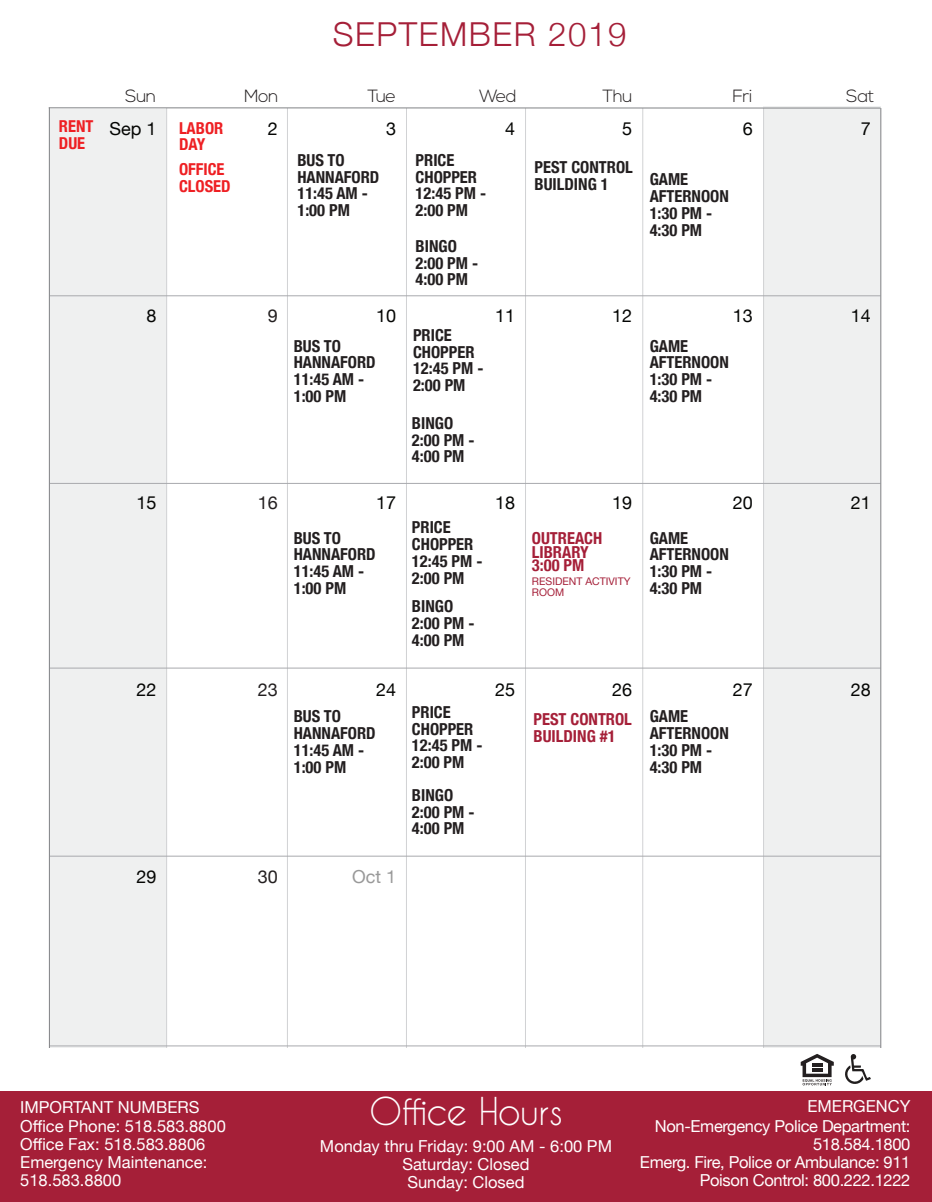
<style>
.page{position:relative;width:932px;height:1202px;background:#fff}
.page>*{position:absolute;margin:0;border:0;box-sizing:border-box;transform-origin:0 0}
.t1{font:36px "Caviar Dreams";letter-spacing:-.02em;color:#fff}
.t2{font:300 33px "Helvetica Neue";letter-spacing:.05em;color:#a51f38}
.t3{font:17.85px "Helvetica Neue";color:#040503}
.t4{font:17.85px "Helvetica Neue";color:#231f20}
.t5{font:17.85px "Helvetica Neue";color:#999}
.t6{font:300 17.7px "Nexa";letter-spacing:-.025em;color:#231f20}
.t7{font:700 condensed 16.5px/16.8px "Helvetica Neue";color:#231f20}
.t8{font:16.5px/18.3px "Helvetica Neue";color:#fff}
.t9{font:16.5px/18.3px "Helvetica Neue";letter-spacing:-.02em;color:#fff;text-align:right}
.t10{font:700 condensed 16.5px/13.8px "Helvetica Neue";color:#a51f38}
.t11{font:700 condensed 16.35px/16.6px "Helvetica Neue";color:#ee1f23}
.t12{font:10.5px/10.8px "Helvetica Neue";color:#a51f38}
</style>
<div class="page">
<div style="left:49px;top:109px;width:117px;height:938px;background:#eff0f0"></div>
<div style="left:763px;top:106px;width:117px;height:941px;background:#eff0f0"></div>
<hr style="left:763px;top:108px;width:1px;height:939px;background:#d1d2d4">
<hr style="left:642px;top:108px;width:1px;height:939px;background:#d1d2d4">
<hr style="left:525px;top:108px;width:1px;height:939px;background:#d1d2d4">
<hr style="left:406px;top:108px;width:1px;height:939px;background:#d1d2d4">
<hr style="left:287px;top:108px;width:1px;height:939px;background:#d1d2d4">
<hr style="left:166px;top:108px;width:1px;height:939px;background:#d1d2d4">
<hr style="left:50px;top:295px;width:830px;height:1px;background:#a8a9ad">
<hr style="left:50px;top:483px;width:830px;height:1px;background:#a8a9ad">
<hr style="left:50px;top:667px;width:830px;height:1px;background:#a8a9ad">
<hr style="left:50px;top:855px;width:830px;height:1px;background:#a8a9ad">
<hr style="left:50px;top:1045px;width:830px;height:1px;background:#a8a9ad">
<hr style="left:49px;top:107px;width:831px;height:1px;background:#808285">
<hr style="left:880px;top:108px;width:1px;height:939px;background:#808285">
<hr style="left:49px;top:107px;width:1px;height:940px;background:#808285">
<div style="left:0;top:1091px;width:932px;height:111px;background:#a51f38"></div>
<svg style="left:800px;top:1054px;width:33px;height:31px"></svg>
<hr style="left:812px;top:1063px;width:10px;height:4px;background:#231f20">
<hr style="left:812px;top:1068px;width:10px;height:4px;background:#231f20">
<svg style="left:845px;top:1054px;width:25px;height:30px"></svg>
<h2 class="t2" style="left:333px;top:8px;width:295px">SEPTEMBER 2019</h2>
<p class="t11" style="left:59px;top:117px;width:36px">RENT<br>DUE</p>
<p class="t6" style="left:125px;top:86px;width:33px">Sun</p>
<p class="t6" style="left:244px;top:86px;width:36px">Mon</p>
<p class="t6" style="left:367px;top:86px;width:30px">Tue</p>
<p class="t6" style="left:479px;top:86px;width:39px">Wed</p>
<p class="t6" style="left:602px;top:86px;width:31px">Thu</p>
<p class="t6" style="left:732px;top:86px;width:21px">Fri</p>
<p class="t6" style="left:846px;top:86px;width:30px">Sat</p>
<p class="t3" style="left:109px;top:116px;width:49px">Sep 1</p>
<p class="t11" style="left:179px;top:118px;width:46px">LABOR<br>DAY</p>
<p class="t3" style="left:268px;top:116px;width:12px">2</p>
<p class="t3" style="left:386px;top:116px;width:12px">3</p>
<p class="t3" style="left:505px;top:116px;width:12px">4</p>
<p class="t3" style="left:742px;top:116px;width:12px">6</p>
<p class="t3" style="left:622px;top:116px;width:12px">5</p>
<p class="t3" style="left:860px;top:116px;width:12px">7</p>
<p class="t11" style="left:179px;top:160px;width:53px">OFFICE<br>CLOSED</p>
<p class="t7" style="left:297px;top:150px;width:83px">BUS TO<br>HANNAFORD<br>11:45 AM -<br>1:00 PM</p>
<p class="t7" style="left:415px;top:150px;width:72px">PRICE<br>CHOPPER<br>12:45 PM -<br>2:00 PM</p>
<p class="t7" style="left:415px;top:236px;width:64px">BINGO<br>2:00 PM -<br>4:00 PM</p>
<p class="t7" style="left:534px;top:158px;width:100px">PEST CONTROL<br>BUILDING 1</p>
<p class="t7" style="left:649px;top:170px;width:81px">GAME<br>AFTERNOON<br>1:30 PM -<br>4:30 PM</p>
<p class="t3" style="left:146px;top:303px;width:12px">8</p>
<p class="t4" style="left:268px;top:303px;width:12px">9</p>
<p class="t3" style="left:376px;top:303px;width:22px">10</p>
<p class="t3" style="left:495px;top:303px;width:22px">11</p>
<p class="t3" style="left:612px;top:303px;width:22px">12</p>
<p class="t3" style="left:732px;top:303px;width:22px">13</p>
<p class="t3" style="left:850px;top:303px;width:22px">14</p>
<p class="t7" style="left:294px;top:336px;width:83px">BUS TO<br>HANNAFORD<br>11:45 AM -<br>1:00 PM</p>
<p class="t7" style="left:413px;top:325px;width:72px">PRICE<br>CHOPPER<br>12:45 PM -<br>2:00 PM</p>
<p class="t7" style="left:649px;top:336px;width:81px">GAME<br>AFTERNOON<br>1:30 PM -<br>4:30 PM</p>
<p class="t7" style="left:412px;top:413px;width:64px">BINGO<br>2:00 PM -<br>4:00 PM</p>
<p class="t3" style="left:136px;top:490px;width:22px">15</p>
<p class="t4" style="left:258px;top:490px;width:22px">16</p>
<p class="t3" style="left:376px;top:490px;width:22px">17</p>
<p class="t3" style="left:495px;top:490px;width:22px">18</p>
<p class="t3" style="left:612px;top:490px;width:22px">19</p>
<p class="t3" style="left:732px;top:490px;width:22px">20</p>
<p class="t3" style="left:850px;top:490px;width:22px">21</p>
<p class="t7" style="left:294px;top:528px;width:83px">BUS TO<br>HANNAFORD<br>11:45 AM -<br>1:00 PM</p>
<p class="t7" style="left:412px;top:518px;width:72px">PRICE<br>CHOPPER<br>12:45 PM -<br>2:00 PM</p>
<p class="t10" style="left:532px;top:530px;width:72px">OUTREACH<br>LIBRARY<br>3:00 PM</p>
<p class="t12" style="left:532px;top:577px;width:100px">RESIDENT ACTIVITY<br>ROOM</p>
<p class="t7" style="left:649px;top:528px;width:81px">GAME<br>AFTERNOON<br>1:30 PM -<br>4:30 PM</p>
<p class="t7" style="left:412px;top:596px;width:64px">BINGO<br>2:00 PM -<br>4:00 PM</p>
<p class="t3" style="left:136px;top:677px;width:22px">22</p>
<p class="t4" style="left:258px;top:677px;width:22px">23</p>
<p class="t3" style="left:376px;top:677px;width:22px">24</p>
<p class="t3" style="left:495px;top:677px;width:22px">25</p>
<p class="t3" style="left:612px;top:677px;width:22px">26</p>
<p class="t3" style="left:732px;top:677px;width:22px">27</p>
<p class="t3" style="left:850px;top:677px;width:22px">28</p>
<p class="t7" style="left:294px;top:707px;width:83px">BUS TO<br>HANNAFORD<br>11:45 AM -<br>1:00 PM</p>
<p class="t7" style="left:412px;top:702px;width:72px">PRICE<br>CHOPPER<br>12:45 PM -<br>2:00 PM</p>
<p class="t10" style="left:533px;top:709px;width:100px;line-height:16.8px">PEST CONTROL<br>BUILDING #1</p>
<p class="t7" style="left:649px;top:707px;width:81px">GAME<br>AFTERNOON<br>1:30 PM -<br>4:30 PM</p>
<p class="t7" style="left:412px;top:785px;width:64px">BINGO<br>2:00 PM -<br>4:00 PM</p>
<p class="t3" style="left:136px;top:863px;width:22px">29</p>
<p class="t4" style="left:258px;top:863px;width:22px">30</p>
<p class="t5" style="left:352px;top:863px;width:46px">Oct 1</p>
<p class="t8" style="left:20px;top:1098px;width:207px">IMPORTANT NUMBERS<br>Office Phone: 518.583.8800<br>Office Fax: 518.583.8806<br>Emergency Maintenance:<br>518.583.8800</p>
<h1 class="t1" style="left:369px;top:1089px;width:195px">Office Hours</h1>
<p class="t9" style="left:640px;top:1098px;width:272px">EMERGENCY<br>Non-Emergency Police Department:<br>518.584.1800<br>Emerg. Fire, Police or Ambulance: 911<br>Poison Control: 800.222.1222</p>
<p class="t8" style="left:320px;top:1138px;width:293px;text-align:center">Monday thru Friday: 9:00 AM - 6:00 PM<br>Saturday: Closed<br>Sunday: Closed</p>
</div>
